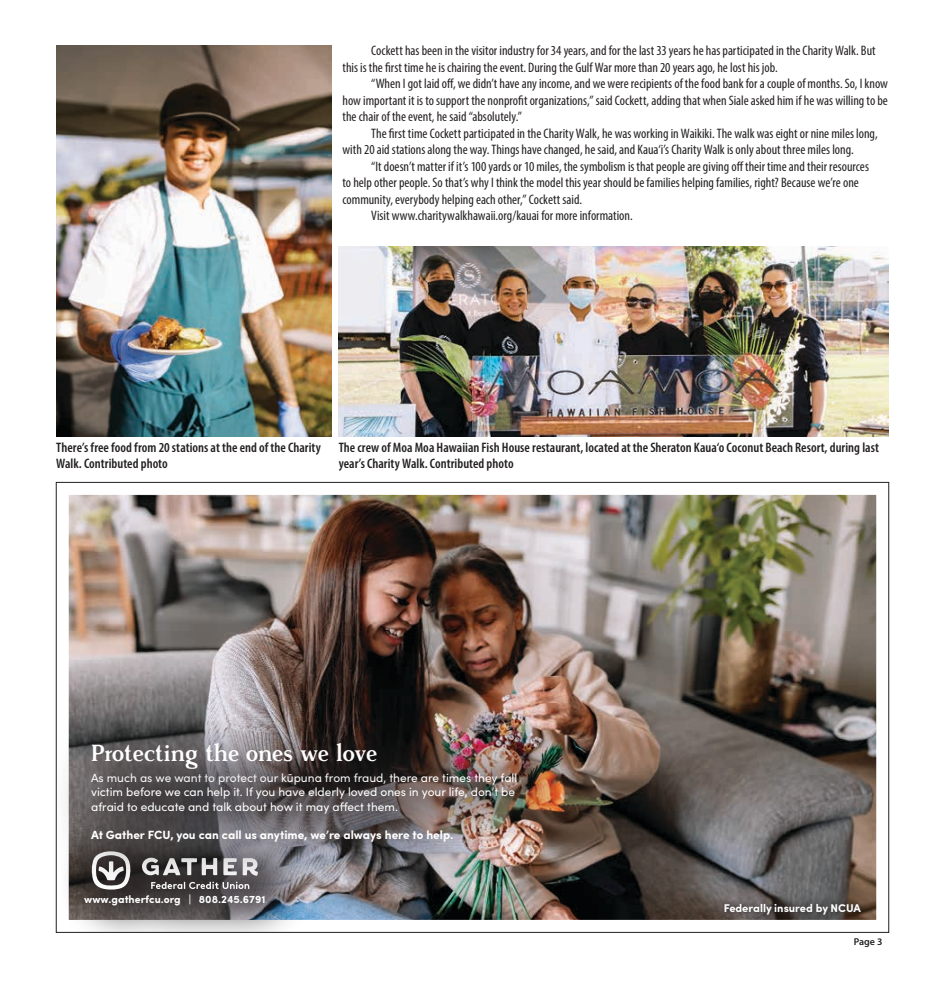
<style>
.page{position:relative;width:945px;height:990px;background:#fff}
.page>*{position:absolute;margin:0;border:0;box-sizing:border-box;transform-origin:0 0}
.t1{font:700 23.25px "Rasmus";letter-spacing:-.02em;color:#fff}
.t2{font:condensed 13.75px/16.5px "Myriad Pro";color:#231f20}
.t3{font:600 condensed 13.75px/16.5px "Myriad Pro";letter-spacing:.005em;color:#231f20}
.t4{font:12px/14.4px "Sofia Pro";color:#fff}
.t5{font:700 12px "Sofia Pro";color:#fff}
.t6{font:700 11.25px "Sofia Pro";color:#fff}
.t7{font:700 10.75px "Sofia Pro";color:#fff}
.t8{font:600 10px "Myriad Pro";color:#231f20}
</style>
<div class="page">
<img style="left:69px;top:495px;width:807px;height:424px">
<div style="left:58px;top:818px;width:256px;height:114px;background:#231f20;opacity:.75"></div>
<svg style="left:718px;top:898px;width:149px;height:22px;background:#514a46"></svg>
<img style="left:58px;top:720px;width:520px;height:172px">
<svg style="left:69px;top:711px;width:350px;height:89px;background:#514d4e"></svg>
<img style="left:56px;top:45px;width:275px;height:391px">
<img style="left:339px;top:247px;width:550px;height:189px">
<p class="t2" style="left:342px;top:42px;width:535px;text-indent:29px">Cockett has been in the visitor industry for 34 years, and for the last 33 years he has participated in the Charity Walk. But this is the first time he is chairing the event. During the Gulf War more than 20 years ago, he lost his job.</p>
<p class="t2" style="left:342px;top:75px;width:547px;text-align:justify;text-indent:29px">“When I got laid off, we didn’t have any income, and we were recipients of the food bank for a couple of months. So, I know how important it is to support the nonprofit organizations,” said Cockett, adding that when Siale asked him if he was willing to be the chair of the event, he said “absolutely.”</p>
<p class="t2" style="left:342px;top:125px;width:537px;text-indent:29px">The first time Cockett participated in the Charity Walk, he was working in Waikiki. The walk was eight or nine miles long, with 20 aid stations along the way. Things have changed, he said, and Kaua‘i’s Charity Walk is only about three miles long.</p>
<p class="t2" style="left:371px;top:158px;width:499px">“It doesn’t matter if it’s 100 yards or 10 miles, the symbolism is that people are giving off their time and their resources</p>
<p class="t2" style="left:342px;top:174px;width:518px">to help other people. So that’s why I think the model this year should be families helping families, right? Because we’re one</p>
<p class="t2" style="left:342px;top:191px;width:241px">community, everybody helping each other,” Cockett said.</p>
<p class="t2" style="left:371px;top:207px;width:263px">Visit www.charitywalkhawaii.org/kauai for more information.</p>
<p class="t3" style="left:56px;top:438px;width:266px">There’s free food from 20 stations at the end of the Charity<br>Walk. Contributed photo</p>
<p class="t3" style="left:339px;top:438px;width:542px">The crew of Moa Moa Hawaiian Fish House restaurant, located at the Sheraton Kaua‘o Coconut Beach Resort, during last year’s Charity Walk. Contributed photo</p>
<h1 class="t1" style="left:91px;top:740px;width:288px">Protecting the ones we love</h1>
<p class="t4" style="left:91px;top:770px;width:428px">As much as we want to protect our kūpuna from fraud, there are times they fall victim before we can help it. If you have elderly loved ones in your life, don’t be afraid to educate and talk about how it may affect them.</p>
<p class="t5" style="left:91px;top:826px;width:364px">At Gather FCU, you can call us anytime, we’re always here to help.</p>
<p class="t7" style="left:84px;top:891px;width:183px">www.gatherfcu.org | 808.245.6791</p>
<p class="t6" style="left:724px;top:900px;width:139px">Federally insured by NCUA</p>
<p class="t8" style="left:854px;top:935px;width:30px">Page 3</p>
</div>
